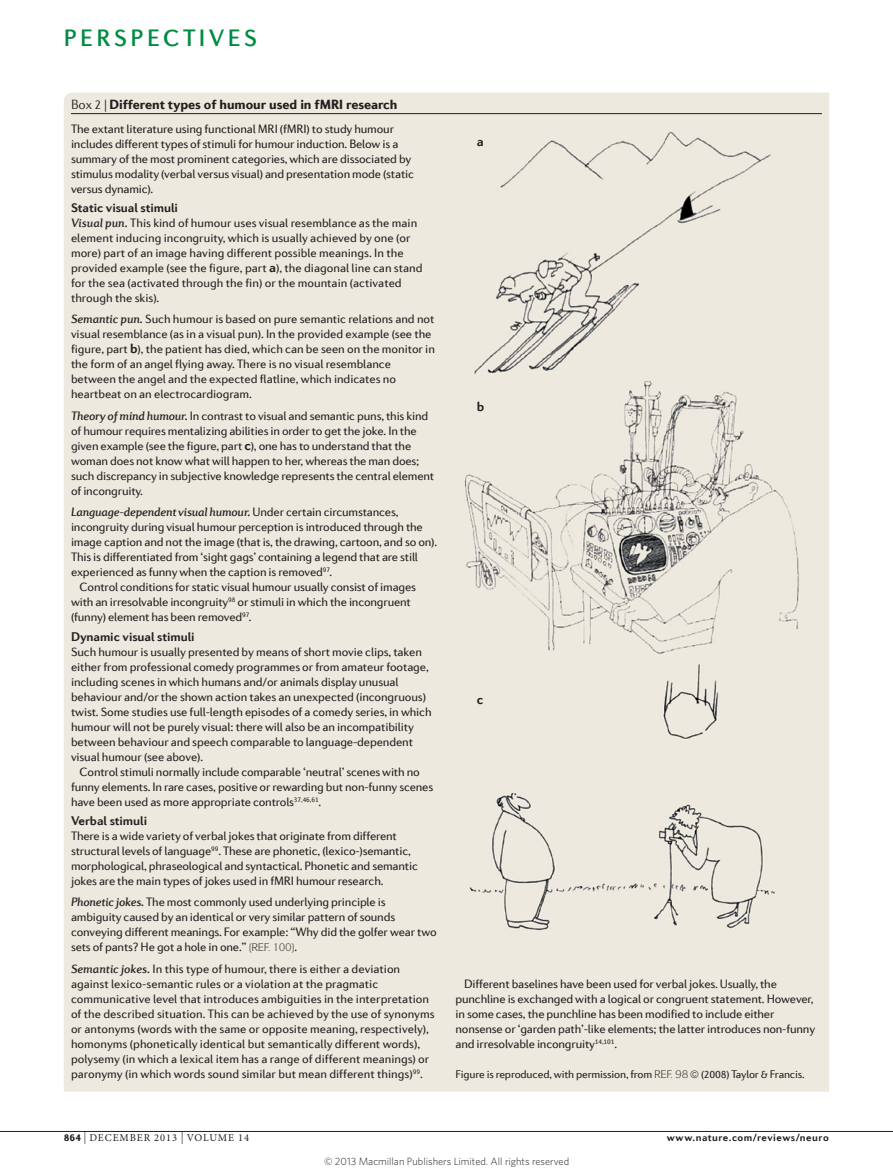
<style>
.page{position:relative;width:893px;height:1174px;background:#fff}
.page>*{position:absolute;margin:0;border:0;box-sizing:border-box;transform-origin:0 0}
.t1{font:500 24px "Diverda Sans Com";letter-spacing:.14em;color:#008b43}
.boxtitle{font:900 13.5px "Diverda Sans Com";letter-spacing:-.005em;color:#231f20}
.t2{font:700 13.5px "Diverda Sans Com";color:#231f20}
.boxcrosshead{font:700 12.75px "Diverda Sans Com";letter-spacing:-.005em;color:#231f20}
.boxbody1_inline{font:12.3px/15px "Diverda Sans Com";letter-spacing:-.015em;color:#231f20}
.boxbody1{font:12.3px/15px "Diverda Sans Com";letter-spacing:-.015em;color:#231f20}
.boxbody{font:12.3px/15px "Diverda Sans Com";letter-spacing:-.015em;color:#231f20}
.boxbody1_inline_cros{font:12.3px/15px "Diverda Sans Com";color:#231f20}
.t3{font:700 11.7px "Diverda Sans Com";color:#231f20}
.boxfootnote{font:11.25px "Diverda Sans Com";letter-spacing:-.015em;color:#231f20}
.t4{font:300 10.5px "Whitney";color:#231f20}
.t5{font:700 10.5px "Diverda Sans Com";letter-spacing:.045em;color:#231f20}
.t6{font:10.5px "Minion Pro";letter-spacing:.085em;color:#231f20}
.s1{font-weight:300}
.s2{font-weight:500;font-style:italic}
.s3{font-weight:700;font-size:13.5px}
.s4{color:#008b43}
.s5{font-family:"Diverda Sans Com";font-weight:900}
.s6{font-size:12px}
</style>
<div class="page">
<div style="left:64px;top:93px;width:765px;height:998px;background:#ede9de"></div>
<img style="left:457px;top:373px;width:350px;height:320px">
<div style="left:457px;top:654px;width:341px;height:297px;background:#ede9df"></div>
<img style="left:468px;top:130px;width:319px;height:251px">
<hr style="left:0;top:1131px;width:893px;height:1px;background:#231f20">
<hr style="left:71px;top:113px;width:751px;height:1px;background:#231f20">
<svg style="left:250px;top:943px;width:44px;height:10px"></svg>
<svg style="left:655px;top:1069px;width:44px;height:9px"></svg>
<h1 class="t1" style="left:64px;top:24px;width:195px">PERSPECTIVES</h1>
<p class="boxtitle" style="left:71px;top:96px;width:328px"><span class="s1">Box 2 |</span> Different types of humour used in fMRI research</p>
<p class="boxbody1" style="left:71px;top:121px;width:344px">The extant literature using functional MRI (fMRI) to study humour includes different types of stimuli for humour induction. Below is a summary of the most prominent categories, which are dissociated by stimulus modality (verbal versus visual) and presentation mode (static versus dynamic).</p>
<p class="boxcrosshead" style="left:71px;top:200px;width:109px">Static visual stimuli</p>
<p class="boxbody1_inline_cros" style="left:71px;top:215px;width:353px"><span class="s2">Visual pun.</span> This kind of humour uses visual resemblance as the main element inducing incongruity, which is usually achieved by one (or more) part of an image having different possible meanings. In the provided example (see the figure, part <span class="s3">a</span>), the diagonal line can stand for the sea (activated through the fin) or the mountain (activated through the skis).</p>
<p class="boxbody1_inline" style="left:71px;top:312px;width:365px"><span class="s2">Semantic pun.</span> Such humour is based on pure semantic relations and not visual resemblance (as in a visual pun). In the provided example (see the figure, part <span class="s3">b</span>), the patient has died, which can be seen on the monitor in the form of an angel flying away. There is no visual resemblance between the angel and the expected flatline, which indicates no heartbeat on an electrocardiogram.</p>
<p class="boxbody1_inline" style="left:71px;top:408px;width:365px"><span class="s2">Theory of mind humour.</span> In contrast to visual and semantic puns, this kind of humour requires mentalizing abilities in order to get the joke. In the given example (see the figure, part <span class="s3">c</span>), one has to understand that the woman does not know what will happen to her, whereas the man does; such discrepancy in subjective knowledge represents the central element of incongruity.</p>
<p class="boxbody1_inline" style="left:71px;top:504px;width:368px"><span class="s2">Language-dependent visual humour.</span> Under certain circumstances, incongruity during visual humour perception is introduced through the image caption and not the image (that is, the drawing, cartoon, and so on).<br>This is differentiated from ‘sight gags’ containing a legend that are still experienced as funny when the caption is removed<sup>97</sup>.</p>
<p class="boxbody" style="left:71px;top:579px;width:346px;text-indent:9px">Control conditions for static visual humour usually consist of images with an irresolvable incongruity<sup>98</sup> or stimuli in which the incongruent (funny) element has been removed<sup>97</sup>.</p>
<p class="boxcrosshead" style="left:71px;top:628px;width:125px">Dynamic visual stimuli</p>
<p class="boxbody1" style="left:71px;top:644px;width:362px">Such humour is usually presented by means of short movie clips, taken either from professional comedy programmes or from amateur footage, including scenes in which humans and/or animals display unusual behaviour and/or the shown action takes an unexpected (incongruous) twist. Some studies use full-length episodes of a comedy series, in which humour will not be purely visual: there will also be an incompatibility between behaviour and speech comparable to language-dependent visual humour (see above).</p>
<p class="boxbody" style="left:71px;top:764px;width:364px;text-indent:9px">Control stimuli normally include comparable ‘neutral’ scenes with no funny elements. In rare cases, positive or rewarding but non-funny scenes have been used as more appropriate controls<sup>37,46,61</sup>.</p>
<p class="boxcrosshead" style="left:71px;top:813px;width:78px">Verbal stimuli</p>
<p class="boxbody1" style="left:71px;top:828px;width:348px">There is a wide variety of verbal jokes that originate from different structural levels of language<sup>99</sup>. These are phonetic, (lexico-)semantic, morphological, phraseological and syntactical. Phonetic and semantic jokes are the main types of jokes used in fMRI humour research.</p>
<p class="boxbody1_inline" style="left:71px;top:894px;width:367px"><span class="s2">Phonetic jokes.</span> The most commonly used underlying principle is ambiguity caused by an identical or very similar pattern of sounds conveying different meanings. For example: “Why did the golfer wear two sets of pants? He got a hole in one.”</p>
<p class="boxbody1_inline" style="left:294px;top:939px;width:4px">.</p>
<p class="boxbody1_inline" style="left:71px;top:961px;width:365px"><span class="s2">Semantic jokes.</span> In this type of humour, there is either a deviation against lexico-semantic rules or a violation at the pragmatic communicative level that introduces ambiguities in the interpretation of the described situation. This can be achieved by the use of synonyms or antonyms (words with the same or opposite meaning, respectively), homonyms (phonetically identical but semantically different words), polysemy (in which a lexical item has a range of different meanings) or paronymy (in which words sound similar but mean different things)<sup>99</sup>.</p>
<p class="t2" style="left:477px;top:133px;width:8px">a</p>
<p class="t2" style="left:477px;top:398px;width:9px">b</p>
<p class="t2" style="left:477px;top:691px;width:8px">c</p>
<p class="boxbody" style="left:455px;top:976px;width:361px;text-indent:9px">Different baselines have been used for verbal jokes. Usually, the punchline is exchanged with a logical or congruent statement. However, in some cases, the punchline has been modified to include either nonsense or ‘garden path’-like elements; the latter introduces non-funny and irresolvable incongruity<sup>14,101</sup>.</p>
<p class="boxfootnote" style="left:455px;top:1067px;width:198px">Figure is reproduced, with permission, from</p>
<p class="boxfootnote" style="left:701px;top:1067px;width:105px">(2008) Taylor &amp; Francis.</p>
<p class="t3" style="left:647px;top:981px;width:160px">Nature Reviews <span class="s1">|</span> <span class="s4">Neuroscience</span></p>
<p class="t6" style="left:64px;top:1131px;width:187px"><span class="s5">864</span> <span class="s6">|</span> DECEMBER 2013 <span class="s6">|</span> VOLUME 14</p>
<p class="t5" style="left:667px;top:1130px;width:164px">www.nature.com/reviews/neuro</p>
<p class="t4" style="left:324px;top:1154px;width:247px">© 2013 Macmillan Publishers Limited. All rights reserved</p>
</div>
